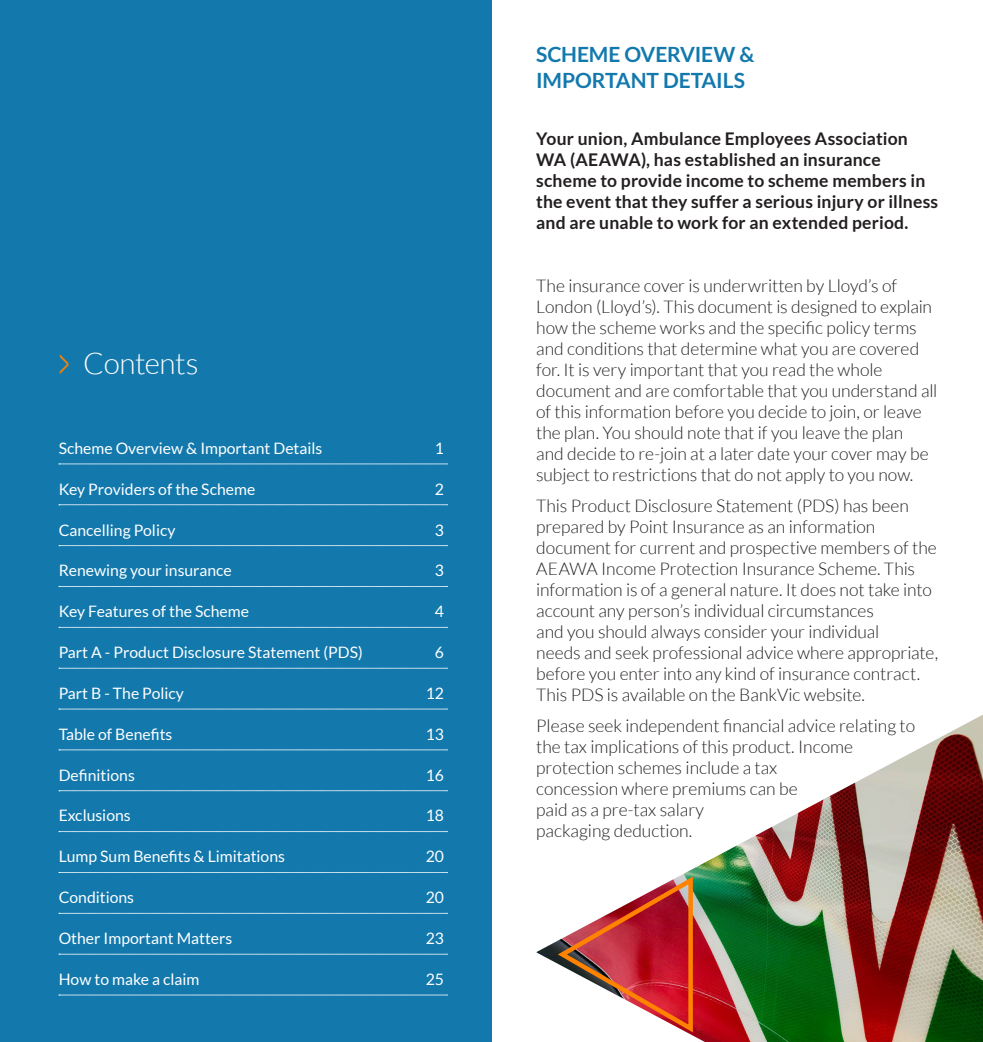
<style>
.page{position:relative;width:983px;height:1042px;background:#fff}
.page>*{position:absolute;margin:0;border:0;box-sizing:border-box;transform-origin:0 0}
.t1{font:300 29.75px "Lato";letter-spacing:-.015em;color:#fff}
.t2{font:700 21px "Lato";letter-spacing:-.01em;color:#1379ad}
.Policy{font:300 17.5px/21px "Lato";color:#231f20}
.t3{font:700 17.5px/21px "Lato";letter-spacing:.01em;color:#231f20}
.t4{font:15.75px "Lato";color:#fff}
.s1{font-family:"Myriad Pro";font-weight:400;font-size:36.75px;color:#ff8200}
</style>
<div class="page">
<div style="left:0;top:0;width:491px;height:1042px;background:#1379ad"></div>
<svg style="left:59px;top:464px;width:388px;height:1px"></svg>
<svg style="left:59px;top:504px;width:388px;height:1px"></svg>
<svg style="left:59px;top:545px;width:388px;height:1px"></svg>
<svg style="left:59px;top:586px;width:388px;height:1px"></svg>
<svg style="left:59px;top:627px;width:388px;height:1px"></svg>
<svg style="left:59px;top:668px;width:388px;height:1px"></svg>
<svg style="left:59px;top:709px;width:388px;height:1px"></svg>
<svg style="left:59px;top:749px;width:388px;height:1px"></svg>
<svg style="left:59px;top:790px;width:388px;height:1px"></svg>
<svg style="left:59px;top:831px;width:388px;height:1px"></svg>
<svg style="left:59px;top:872px;width:388px;height:1px"></svg>
<svg style="left:59px;top:913px;width:388px;height:1px"></svg>
<svg style="left:59px;top:954px;width:388px;height:1px"></svg>
<svg style="left:59px;top:994px;width:388px;height:1px"></svg>
<img style="left:536px;top:715px;width:446px;height:327px">
<svg style="left:556px;top:872px;width:139px;height:164px"></svg>
<p class="t1" style="left:59px;top:348px;width:141px"><span class="s1">&gt;</span> Contents</p>
<p class="t4" style="left:59px;top:439px;width:265px">Scheme Overview &amp; Important Details</p>
<p class="t4" style="left:435px;top:439px;width:11px">1</p>
<p class="t4" style="left:59px;top:480px;width:198px">Key Providers of the Scheme</p>
<p class="t4" style="left:435px;top:480px;width:11px">2</p>
<p class="t4" style="left:59px;top:521px;width:118px">Cancelling Policy</p>
<p class="t4" style="left:435px;top:521px;width:11px">3</p>
<p class="t4" style="left:59px;top:562px;width:174px">Renewing your insurance</p>
<p class="t4" style="left:435px;top:562px;width:11px">3</p>
<p class="t4" style="left:59px;top:603px;width:192px">Key Features of the Scheme</p>
<p class="t4" style="left:435px;top:603px;width:11px">4</p>
<p class="t4" style="left:59px;top:643px;width:305px">Part A - Product Disclosure Statement (PDS)</p>
<p class="t4" style="left:435px;top:643px;width:11px">6</p>
<p class="t4" style="left:59px;top:684px;width:127px">Part B - The Policy</p>
<p class="t4" style="left:425px;top:684px;width:20px">12</p>
<p class="t4" style="left:59px;top:725px;width:115px">Table of Benefits</p>
<p class="t4" style="left:425px;top:725px;width:20px">13</p>
<p class="t4" style="left:59px;top:766px;width:78px">Definitions</p>
<p class="t4" style="left:425px;top:766px;width:20px">16</p>
<p class="t4" style="left:59px;top:807px;width:73px">Exclusions</p>
<p class="t4" style="left:425px;top:807px;width:20px">18</p>
<p class="t4" style="left:59px;top:848px;width:228px">Lump Sum Benefits &amp; Limitations</p>
<p class="t4" style="left:425px;top:848px;width:20px">20</p>
<p class="t4" style="left:59px;top:888px;width:77px">Conditions</p>
<p class="t4" style="left:425px;top:888px;width:20px">20</p>
<p class="t4" style="left:59px;top:929px;width:175px">Other Important Matters</p>
<p class="t4" style="left:425px;top:929px;width:20px">23</p>
<p class="t4" style="left:59px;top:970px;width:142px">How to make a claim</p>
<p class="t4" style="left:425px;top:970px;width:20px">25</p>
<h2 class="t2" style="left:536px;top:42px;width:220px">SCHEME OVERVIEW &amp;</h2>
<h2 class="t2" style="left:536px;top:69px;width:210px">IMPORTANT DETAILS</h2>
<h2 class="t3" style="left:536px;top:128px;width:403px">Your union, Ambulance Employees Association WA (AEAWA), has established an insurance scheme to provide income to scheme members in the event that they suffer a serious injury or illness and are unable to work for an extended period.</h2>
<p class="Policy" style="left:536px;top:275px;width:402px">The insurance cover is underwritten by Lloyd’s of London (Lloyd’s). This document is designed to explain how the scheme works and the specific policy terms and conditions that determine what you are covered for. It is very important that you read the whole document and are comfortable that you understand all of this information before you decide to join, or leave the plan. You should note that if you leave the plan<br>and decide to re-join at a later date your cover may be subject to restrictions that do not apply to you now.</p>
<p class="Policy" style="left:536px;top:495px;width:403px">This Product Disclosure Statement (PDS) has been prepared by Point Insurance as an information document for current and prospective members of the AEAWA Income Protection Insurance Scheme. This information is of a general nature. It does not take into account any person’s individual circumstances<br>and you should always consider your individual<br>needs and seek professional advice where appropriate, before you enter into any kind of insurance contract.<br>This PDS is available on the BankVic website.</p>
<p class="Policy" style="left:536px;top:715px;width:380px">Please seek independent financial advice relating to the tax implications of this product. Income protection schemes include a tax<br>concession where premiums can be<br>paid as a pre-tax salary<br>packaging deduction.</p>
</div>
